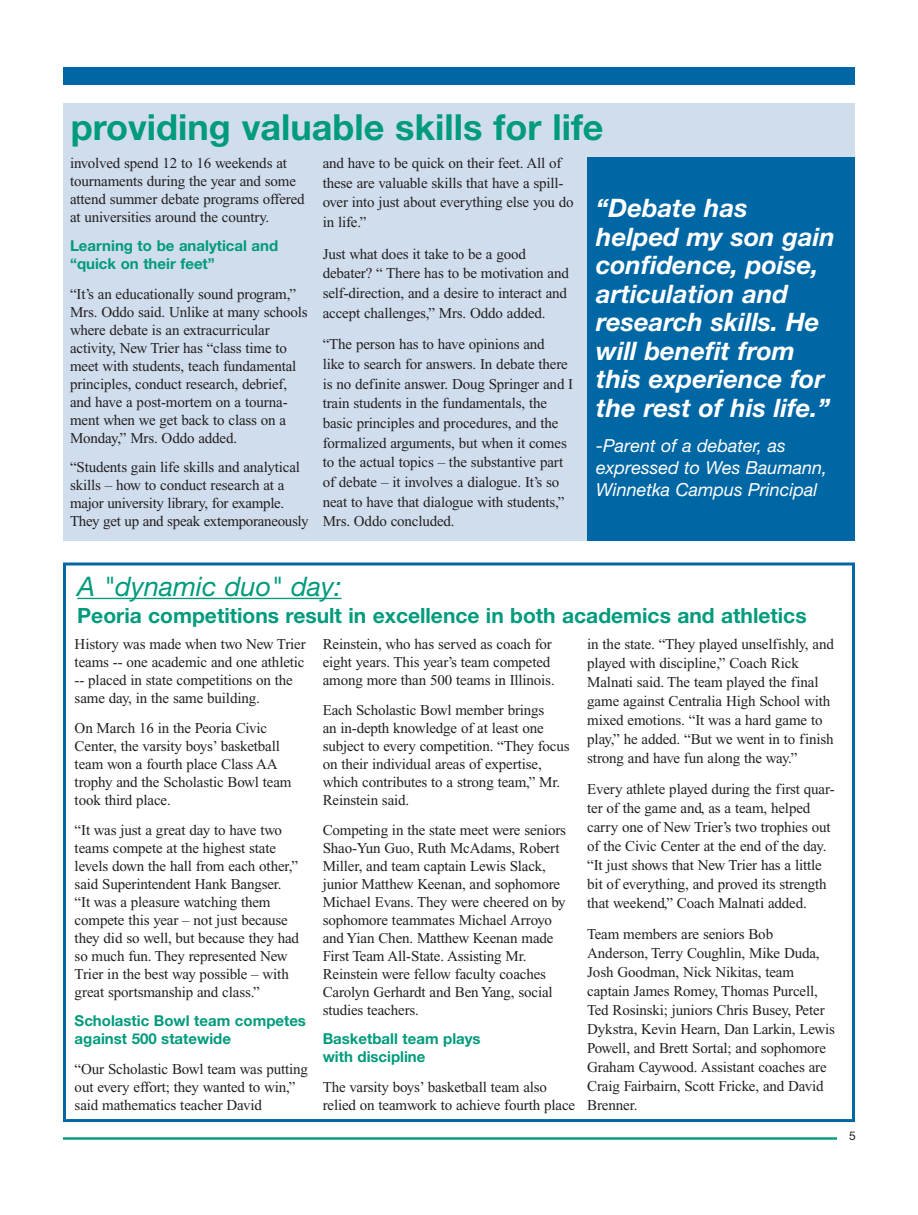
<style>
.page{position:relative;width:918px;height:1215px;background:#fff}
.page>*{position:absolute;margin:0;border:0;box-sizing:border-box;transform-origin:0 0}
.t1{font:700 36px "Helvetica Neue";color:#009b7c}
.t2{font:italic 27px "Helvetica Neue";color:#009b7c}
.t3{font:italic 700 25.5px/28.5px "Helvetica Neue";color:#fff}
.t4{font:700 21px "Helvetica Neue";color:#009b7c}
.t5{font:italic 18px/21.6px "Helvetica Neue";color:#fff}
.t6{font:15px/18px "Times New Roman";letter-spacing:-.01em;color:#231f20}
.t7{font:700 15px/18px "Helvetica Neue";color:#009b7c}
.t8{font:12px "Helvetica Neue";color:#231f20}
</style>
<div class="page">
<div style="left:63px;top:104px;width:792px;height:437px;background:#cfdded"></div>
<div style="left:63px;top:562px;width:792px;height:560px;border:3px solid #0067a5"></div>
<div style="left:63px;top:68px;width:792px;height:18px;background:#0067a5"></div>
<hr style="left:63px;top:1137px;width:774px;height:3px;background:#009b7c">
<div style="left:587px;top:158px;width:268px;height:383px;background:#0067a5"></div>
<hr style="left:77px;top:598px;width:265px;height:1px;background:#009b7c">
<h1 class="t1" style="left:71px;top:114px;width:534px">providing valuable skills for life</h1>
<p class="t6" style="left:70px;top:155px;width:236px">involved spend 12 to 16 weekends at tournaments during the year and some attend summer debate programs offered at universities around the country.</p>
<p class="t7" style="left:70px;top:238px;width:210px">Learning to be analytical and “quick on their feet”</p>
<p class="t6" style="left:70px;top:286px;width:239px">“It’s an educationally sound program,” Mrs. Oddo said. Unlike at many schools where debate is an extracurricular activity, New Trier has “class time to meet with students, teach fundamental principles, conduct research, debrief, and have a post-mortem on a tourna&shy;ment when we get back to class on a Monday,” Mrs. Oddo added.</p>
<p class="t6" style="left:70px;top:460px;width:240px">“Students gain life skills and analytical skills – how to conduct research at a major university library, for example.<br>They get up and speak extemporaneously</p>
<p class="t6" style="left:323px;top:154px;width:253px;line-height:19.6px">and have to be quick on their feet. All of these are valuable skills that have a spill&shy;over into just about everything else you do in life.”</p>
<p class="t6" style="left:323px;top:245px;width:248px;line-height:19.6px">Just what does it take to be a good debater? “ There has to be motivation and self-direction, and a desire to interact and accept challenges,” Mrs. Oddo added.</p>
<p class="t6" style="left:323px;top:336px;width:252px;line-height:19.6px">“The person has to have opinions and<br>like to search for answers. In debate there is no definite answer. Doug Springer and I train students in the fundamentals, the basic principles and procedures, and the formalized arguments, but when it comes to the actual topics – the substantive part of debate – it involves a dialogue. It’s so neat to have that dialogue with students,” Mrs. Oddo concluded.</p>
<h3 class="t3" style="left:596px;top:196px;width:240px">“Debate has helped my son gain confidence, poise, articulation and research skills. He will benefit from this experience for the rest of his life.”</h3>
<p class="t5" style="left:596px;top:437px;width:232px">-Parent of a debater, as expressed to Wes Baumann,<br>Winnetka Campus Principal</p>
<h2 class="t2" style="left:77px;top:576px;width:266px">A "dynamic duo" day:</h2>
<h3 class="t4" style="left:77px;top:608px;width:731px">Peoria competitions result in excellence in both academics and athletics</h3>
<p class="t6" style="left:75px;top:637px;width:233px">History was made when two New Trier teams -- one academic and one athletic -- placed in state competitions on the same day, in the same building.</p>
<p class="t6" style="left:75px;top:720px;width:218px">On March 16 in the Peoria Civic<br>Center, the varsity boys’ basketball team won a fourth place Class AA trophy and the Scholastic Bowl team took third place.</p>
<p class="t6" style="left:75px;top:822px;width:226px">“It was just a great day to have two teams compete at the highest state levels down the hall from each other,” said Superintendent Hank Bangser. “It was a pleasure watching them compete this year – not just because they did so well, but because they had so much fun. They represented New Trier in the best way possible – with great sportsmanship and class.”</p>
<p class="t7" style="left:75px;top:1013px;width:233px">Scholastic Bowl team competes against 500 statewide</p>
<p class="t6" style="left:75px;top:1061px;width:235px">“Our Scholastic Bowl team was putting out every effort; they wanted to win,” said mathematics teacher David</p>
<p class="t6" style="left:323px;top:637px;width:234px">Reinstein, who has served as coach for eight years. This year’s team competed among more than 500 teams in Illinois.</p>
<p class="t6" style="left:323px;top:702px;width:248px">Each Scholastic Bowl member brings<br>an in-depth knowledge of at least one subject to every competition. “They focus on their individual areas of expertise, which contributes to a strong team,” Mr.<br>Reinstein said.</p>
<p class="t6" style="left:323px;top:822px;width:245px">Competing in the state meet were seniors Shao-Yun Guo, Ruth McAdams, Robert Miller, and team captain Lewis Slack, junior Matthew Keenan, and sophomore Michael Evans. They were cheered on by sophomore teammates Michael Arroyo and Yian Chen. Matthew Keenan made First Team All-State. Assisting Mr.<br>Reinstein were fellow faculty coaches Carolyn Gerhardt and Ben Yang, social studies teachers.</p>
<p class="t7" style="left:323px;top:1031px;width:159px">Basketball team plays with discipline</p>
<p class="t6" style="left:323px;top:1079px;width:254px">The varsity boys’ basketball team also relied on teamwork to achieve fourth place</p>
<p class="t6" style="left:587px;top:636px;width:248px;line-height:19px">in the state. “They played unselfishly, and played with discipline,” Coach Rick Malnati said. The team played the final game against Centralia High School with mixed emotions. “It was a hard game to play,” he added. “But we went in to finish strong and have fun along the way.”</p>
<p class="t6" style="left:587px;top:781px;width:249px;line-height:19px">Every athlete played during the first quar&shy;ter of the game and, as a team, helped carry one of New Trier’s two trophies out of the Civic Center at the end of the day. “It just shows that New Trier has a little bit of everything, and proved its strength that weekend,” Coach Malnati added.</p>
<p class="t6" style="left:587px;top:926px;width:249px;line-height:19px">Team members are seniors Bob Anderson, Terry Coughlin, Mike Duda, Josh Goodman, Nick Nikitas, team captain James Romey, Thomas Purcell, Ted Rosinski; juniors Chris Busey, Peter Dykstra, Kevin Hearn, Dan Larkin, Lewis Powell, and Brett Sortal; and sophomore Graham Caywood. Assistant coaches are Craig Fairbairn, Scott Fricke, and David Brenner.</p>
<p class="t8" style="left:849px;top:1131px;width:8px">5</p>
</div>
